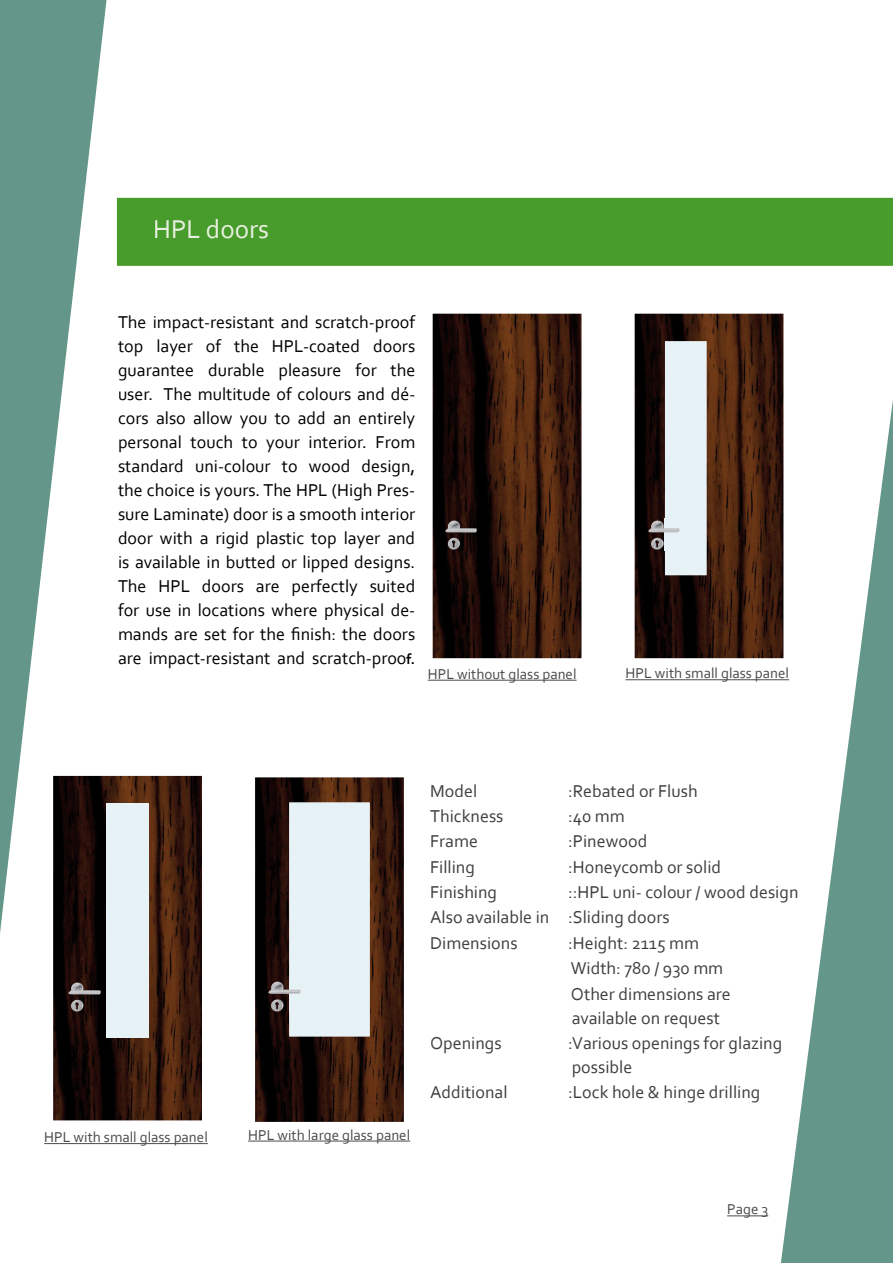
<style>
.page{position:relative;width:893px;height:1263px;background:#fff}
.page>*{position:absolute;margin:0;border:0;box-sizing:border-box;transform-origin:0 0}
.t1{font:27px "Corbel";color:#eaf0e1}
.t2{font:18px/24px "Corbel";color:#000;text-align:justify}
.t3{font:18px/24.9px "Corbel";color:#3e3e40}
.t4{font:15px "Corbel";color:#4b4b4d}
.s1{font-weight:700;font-size:15px}
</style>
<div class="page">
<img style="left:255px;top:777px;width:149px;height:345px">
<div style="left:117px;top:198px;width:776px;height:68px;background:#479c2b"></div>
<svg style="left:0;top:0;width:108px;height:933px;fill:#649789"></svg>
<svg style="left:777px;top:313px;width:116px;height:950px"></svg>
<div style="left:155px;top:219px;width:113px;height:20px;background:#479c2b"></div>
<img style="left:53px;top:776px;width:149px;height:344px">
<div style="left:107px;top:804px;width:41px;height:233px;background:#e6f2f5"></div>
<img style="left:66px;top:981px;width:35px;height:32px">
<div style="left:289px;top:803px;width:81px;height:233px;background:#e6f2f5"></div>
<img style="left:266px;top:980px;width:35px;height:32px">
<img style="left:433px;top:314px;width:148px;height:344px">
<img style="left:442px;top:519px;width:35px;height:32px">
<hr style="left:428px;top:680px;width:148px;height:1px;background:#4b4b4d">
<img style="left:635px;top:314px;width:148px;height:344px">
<div style="left:665px;top:341px;width:41px;height:234px;background:#e6f2f5"></div>
<img style="left:645px;top:518px;width:35px;height:33px">
<hr style="left:625px;top:679px;width:164px;height:1px;background:#4b4b4d">
<hr style="left:44px;top:1143px;width:164px;height:1px;background:#4b4b4d">
<hr style="left:248px;top:1141px;width:162px;height:1px;background:#4b4b4d">
<hr style="left:727px;top:1215px;width:41px;height:1px;background:#4b4b4d">
<h1 class="t1" style="left:153px;top:219px;width:118px">HPL doors</h1>
<p class="t2" style="left:118px;top:312px;width:299px">The impact-resistant and scratch-proof top layer of the HPL-coated doors guarantee durable pleasure for the user. The multitude of colours and dé&shy;cors also allow you to add an entirely personal touch to your interior. From standard uni-colour to wood design, the choice is yours. The HPL (High Pres&shy;sure Laminate) door is a smooth interior door with a rigid plastic top layer and is available in butted or lipped designs.<br>The HPL doors are perfectly suited for use in locations where physical de&shy;mands are set for the finish: the doors are impact-resistant and scratch-proo<span class="s1">f.</span></p>
<p class="t4" style="left:428px;top:668px;width:150px">HPL without glass panel</p>
<p class="t4" style="left:625px;top:668px;width:165px">HPL with small glass panel</p>
<p class="t4" style="left:44px;top:1131px;width:165px">HPL with small glass panel</p>
<p class="t4" style="left:248px;top:1129px;width:164px">HPL with large glass panel</p>
<p class="t3" style="left:430px;top:780px;width:49px">Model</p>
<p class="t3" style="left:568px;top:780px;width:131px">:Rebated or Flush</p>
<p class="t3" style="left:430px;top:805px;width:75px">Thickness</p>
<p class="t3" style="left:568px;top:805px;width:58px">:40 mm</p>
<p class="t3" style="left:430px;top:830px;width:49px">Frame</p>
<p class="t3" style="left:568px;top:830px;width:81px">:Pinewood</p>
<p class="t3" style="left:430px;top:856px;width:46px">Filling</p>
<p class="t3" style="left:568px;top:856px;width:155px">:Honeycomb or solid</p>
<p class="t3" style="left:430px;top:881px;width:68px">Finishing</p>
<p class="t3" style="left:430px;top:881px;width:370px;line-height:25.3px;text-indent:138px">::HPL uni- colour / wood design<br>Also available in :Sliding doors<br>Dimensions</p>
<p class="t3" style="left:568px;top:932px;width:164px">:Height: 2115 mm<br>Width: 780 / 930 mm<br>Other dimensions are available on request</p>
<p class="t3" style="left:430px;top:1032px;width:73px">Openings</p>
<p class="t3" style="left:568px;top:1033px;width:216px;line-height:24px">:Various openings for glazing possible</p>
<p class="t3" style="left:430px;top:1082px;width:79px">Additional</p>
<p class="t3" style="left:568px;top:1082px;width:194px">:Lock hole &amp; hinge drilling</p>
<p class="t4" style="left:727px;top:1204px;width:43px">Page 3</p>
</div>
